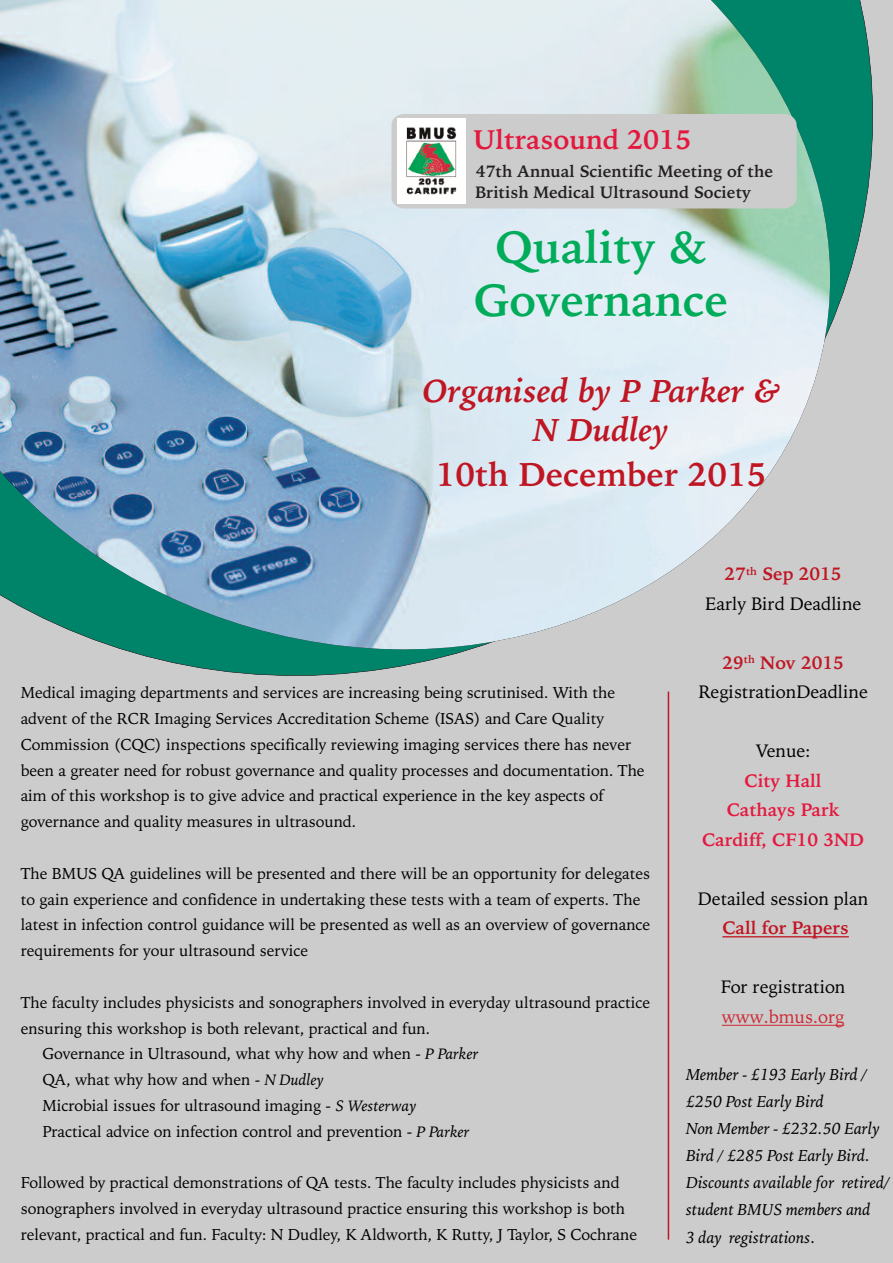
<style>
.page{position:relative;width:893px;height:1263px;background:#ccc}
.page>*{position:absolute;margin:0;border:0;box-sizing:border-box;transform-origin:0 0}
.t1{font:700 45px/52.5px "Iowan Old Style";color:#00ac5a;text-align:center}
.t2{font:italic 700 33px/39px "Iowan Old Style";color:#c01522;text-align:center}
.t3{font:700 33px "Iowan Old Style";color:#c01522}
.t4{font:700 27px "Iowan Old Style";color:#e4183e}
.t5{font:18px/29.5px "Iowan Old Style";color:#000;text-align:center}
.t6{font:700 18px/29.5px "Iowan Old Style";color:#e4183e;text-align:center}
.t7{font:700 18px "Iowan Old Style";color:#c01522}
.t8{font:18px "Iowan Old Style";color:#ce2833}
.t9{font:italic 16.5px/27px "Iowan Old Style";color:#000}
.t10{font:700 16.5px/21px "Iowan Old Style";color:#231f20}
.t11{font:15.75px/25.8px "Iowan Old Style";color:#000}
.s1{font-style:italic}
.s2{font-weight:700;color:#c01522}
.s3{font-style:normal}
</style>
<div class="page">
<svg style="left:131px;top:0;width:742px;height:700px"></svg>
<img style="left:0;top:0;width:832px;height:652px">
<hr style="left:722px;top:936px;width:127px;height:1px;background:#c01522">
<hr style="left:722px;top:1025px;width:122px;height:1px;background:#ce2833">
<hr style="left:668px;top:691px;width:1px;height:548px;background:#c01522">
<svg style="left:392px;top:114px;width:404px;height:94px"></svg>
<div style="left:397px;top:119px;width:68px;height:85px;background:#fff"></div>
<img style="left:406px;top:127px;width:51px;height:68px">
<h3 class="t4" style="left:473px;top:124px;width:220px">Ultrasound 2015</h3>
<p class="t10" style="left:475px;top:161px;width:300px">47th Annual Scientific Meeting of the<br>British Medical Ultrasound Society</p>
<h1 class="t1" style="left:474px;top:221px;width:256px">Quality &amp;<br>Governance</h1>
<h2 class="t2" style="left:423px;top:371px;width:359px">Organised by P Parker &amp;<br>N Dudley</h2>
<h2 class="t3" style="left:436px;top:456px;width:332px">10th December 2015</h2>
<p class="t11" style="left:21px;top:680px;width:625px">Medical imaging departments and services are increasing being scrutinised. With the advent of the RCR Imaging Services Accreditation Scheme (ISAS) and Care Quality Commission (CQC) inspections specifically reviewing imaging services there has never been a greater need for robust governance and quality processes and documentation. The aim of this workshop is to give advice and practical experience in the key aspects of governance and quality measures in ultrasound.</p>
<p class="t11" style="left:21px;top:860px;width:631px">The BMUS QA guidelines will be presented and there will be an opportunity for delegates to gain experience and confidence in undertaking these tests with a team of experts. The latest in infection control guidance will be presented as well as an overview of governance requirements for your ultrasound service</p>
<p class="t11" style="left:21px;top:989px;width:631px">The faculty includes physicists and sonographers involved in everyday ultrasound practice</p>
<p class="t11" style="left:21px;top:1015px;width:411px">ensuring this workshop is both relevant, practical and fun.</p>
<p class="t11" style="left:42px;top:1041px;width:438px">Governance in Ultrasound, what why how and when - <span class="s1">P Parker</span></p>
<p class="t11" style="left:42px;top:1067px;width:283px">QA, what why how and when - <span class="s1">N Dudley</span></p>
<p class="t11" style="left:42px;top:1093px;width:375px">Microbial issues for ultrasound imaging - <span class="s1">S Westerway</span></p>
<p class="t11" style="left:42px;top:1118px;width:429px">Practical advice on infection control and prevention - <span class="s1">P Parker</span></p>
<p class="t11" style="left:21px;top:1170px;width:618px">Followed by practical demonstrations of QA tests. The faculty includes physicists and sonographers involved in everyday ultrasound practice ensuring this workshop is both relevant, practical and fun. Faculty: N Dudley, K Aldworth, K Rutty, J Taylor, S Cochrane</p>
<p class="t5" style="left:705px;top:559px;width:158px"><span class="s2">27</span><sup>th</sup> <span class="s2">Sep 2015<br></span>Early Bird Deadline</p>
<p class="t5" style="left:698px;top:648px;width:171px"><span class="s2">29</span><sup>th</sup> <span class="s2">Nov 2015<br></span>RegistrationDeadline</p>
<p class="t5" style="left:756px;top:736px;width:56px">Venue:</p>
<p class="t6" style="left:702px;top:766px;width:163px">City Hall<br>Cathays Park<br>Cardiff, CF10 3ND</p>
<p class="t5" style="left:698px;top:884px;width:172px">Detailed session plan</p>
<p class="t7" style="left:722px;top:918px;width:128px">Call for Papers</p>
<p class="t5" style="left:721px;top:972px;width:126px">For registration</p>
<p class="t8" style="left:722px;top:1006px;width:124px">www.bmus.org</p>
<p class="t9" style="left:686px;top:1061px;width:205px">Member - £193 Early Bird / £250 Post Early Bird<br>Non Member - £232.50 Early<br>Bird / £285 Post Early Bird.<br>Discounts available for retired/ student BMUS members and<br>3 day registrations<span class="s3">.</span></p>
</div>
